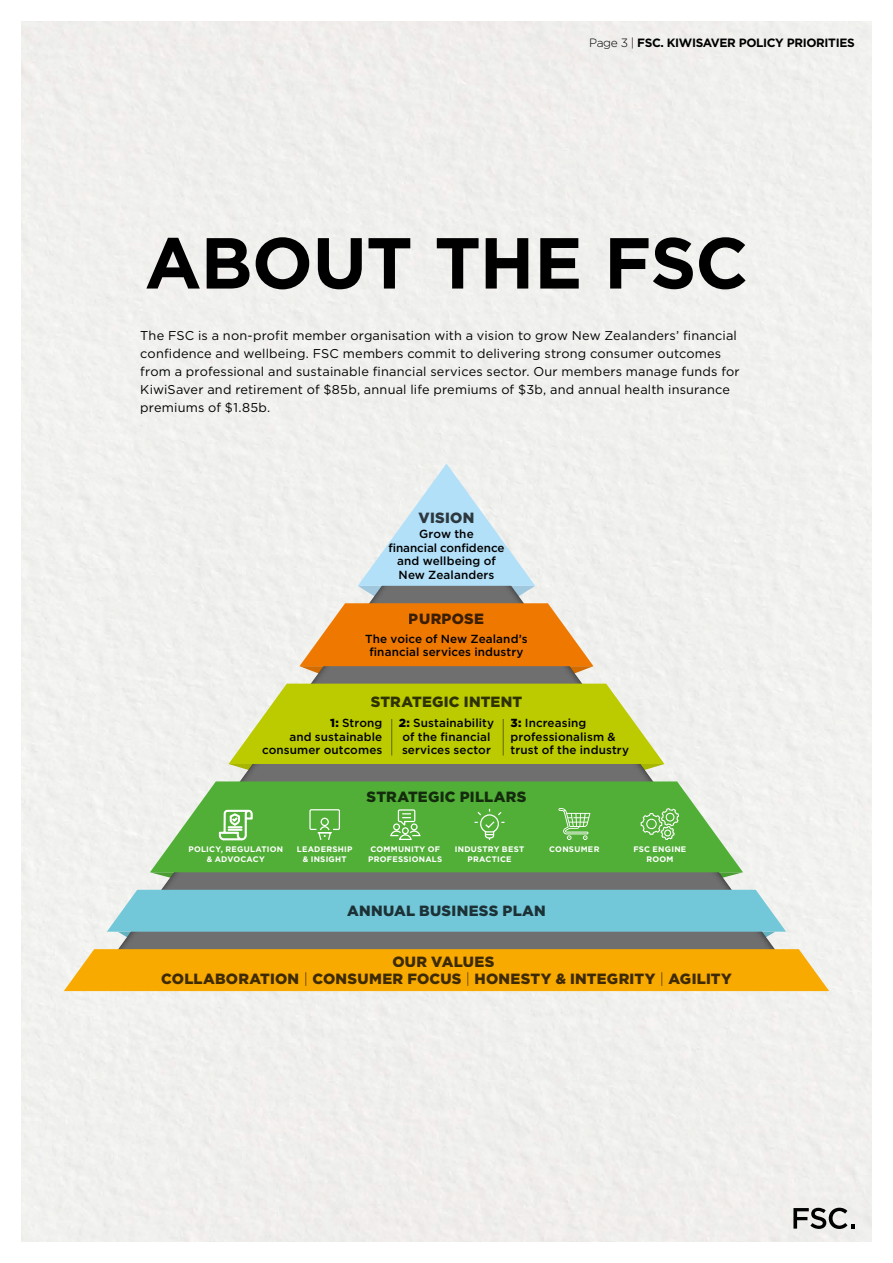
<style>
.page{position:relative;width:893px;height:1263px;background:#fff}
.page>*{position:absolute;margin:0;border:0;box-sizing:border-box;transform-origin:0 0}
.t1{font:700 72px "Gotham";letter-spacing:-.015em;color:#000}
.t2{font:900 14.85px/17.4px "Gotham";letter-spacing:.015em;color:#000;text-align:center}
.t3{font:12.75px/18px "Gotham";letter-spacing:.015em;color:#000}
.t4{font:700 12px "Gotham";letter-spacing:-.03em;color:#000}
.t5{font:500 11.7px/13.5px "Gotham";letter-spacing:.01em;color:#000;text-align:center}
.t6{font:700 7.95px/9.6px "Gotham";letter-spacing:.03em;color:#fff;text-align:center}
.s1{font-weight:300}
.s2{font-weight:900}
</style>
<div class="page">
<div style="left:111px;top:494px;width:671px;height:465px;background:#f0f1ee"></div>
<svg style="left:150px;top:781px;width:593px;height:91px;background:#65b74e"></svg>
<svg style="left:64px;top:872px;width:765px;height:119px;background:#aeae79"></svg>
<svg style="left:229px;top:463px;width:435px;height:318px"></svg>
<hr style="left:391px;top:719px;width:1px;height:36px;background:#000">
<hr style="left:503px;top:719px;width:1px;height:36px;background:#000">
<svg style="left:473px;top:807px;width:33px;height:34px"></svg>
<svg style="left:389px;top:809px;width:32px;height:32px"></svg>
<svg style="left:558px;top:808px;width:32px;height:32px"></svg>
<svg style="left:309px;top:808px;width:32px;height:33px"></svg>
<svg style="left:219px;top:810px;width:33px;height:30px"></svg>
<svg style="left:641px;top:808px;width:38px;height:32px"></svg>
<svg style="left:793px;top:1208px;width:62px;height:21px"></svg>
<p class="t4" style="left:589px;top:35px;width:267px"><span class="s1">Page 3 |</span> FSC. KIWISAVER POLICY PRIORITIES</p>
<h1 class="t1" style="left:145px;top:221px;width:605px">ABOUT THE FSC</h1>
<p class="t3" style="left:140px;top:326px;width:601px">The FSC is a non-profit member organisation with a vision to grow New Zealanders’ financial confidence and wellbeing. FSC members commit to delivering strong consumer outcomes from a professional and sustainable financial services sector. Our members manage funds for KiwiSaver and retirement of $85b, annual life premiums of $3b, and annual health insurance premiums of $1.85b.</p>
<p class="t2" style="left:419px;top:509px;width:57px">VISION</p>
<p class="t5" style="left:388px;top:527px;width:118px">Grow the<br>financial confidence and wellbeing of<br>New Zealanders</p>
<p class="t2" style="left:409px;top:610px;width:77px">PURPOSE</p>
<p class="t5" style="left:365px;top:631px;width:164px">The voice of New Zealand’s financial services industry</p>
<p class="t2" style="left:371px;top:692px;width:153px">STRATEGIC INTENT</p>
<p class="t5" style="left:262px;top:716px;width:122px;text-align:right"><span class="s2">1:</span> Strong<br>and sustainable consumer outcomes</p>
<p class="t5" style="left:399px;top:716px;width:97px;text-align:left"><span class="s2">2:</span> Sustainability of the financial services sector</p>
<p class="t5" style="left:511px;top:716px;width:120px;text-align:left"><span class="s2">3:</span> Increasing professionalism &amp; trust of the industry</p>
<p class="t2" style="left:367px;top:788px;width:161px">STRATEGIC PILLARS</p>
<p class="t6" style="left:188px;top:844px;width:96px">POLICY, REGULATION &amp; ADVOCACY</p>
<p class="t6" style="left:455px;top:844px;width:71px">INDUSTRY BEST<br>PRACTICE</p>
<p class="t6" style="left:297px;top:844px;width:57px">LEADERSHIP</p>
<p class="t6" style="left:549px;top:844px;width:52px">CONSUMER</p>
<p class="t6" style="left:303px;top:854px;width:45px">&amp; INSIGHT</p>
<p class="t6" style="left:368px;top:844px;width:76px;text-align:left">COMMUNITY OF<br>PROFESSIONALS</p>
<p class="t6" style="left:633px;top:844px;width:54px">FSC ENGINE<br>ROOM</p>
<p class="t2" style="left:347px;top:901px;width:200px">ANNUAL BUSINESS PLAN</p>
<p class="t2" style="left:161px;top:952px;width:572px">OUR VALUES<br>COLLABORATION <span class="s1">|</span> CONSUMER FOCUS <span class="s1">|</span> HONESTY &amp; INTEGRITY <span class="s1">|</span> AGILITY</p>
</div>
